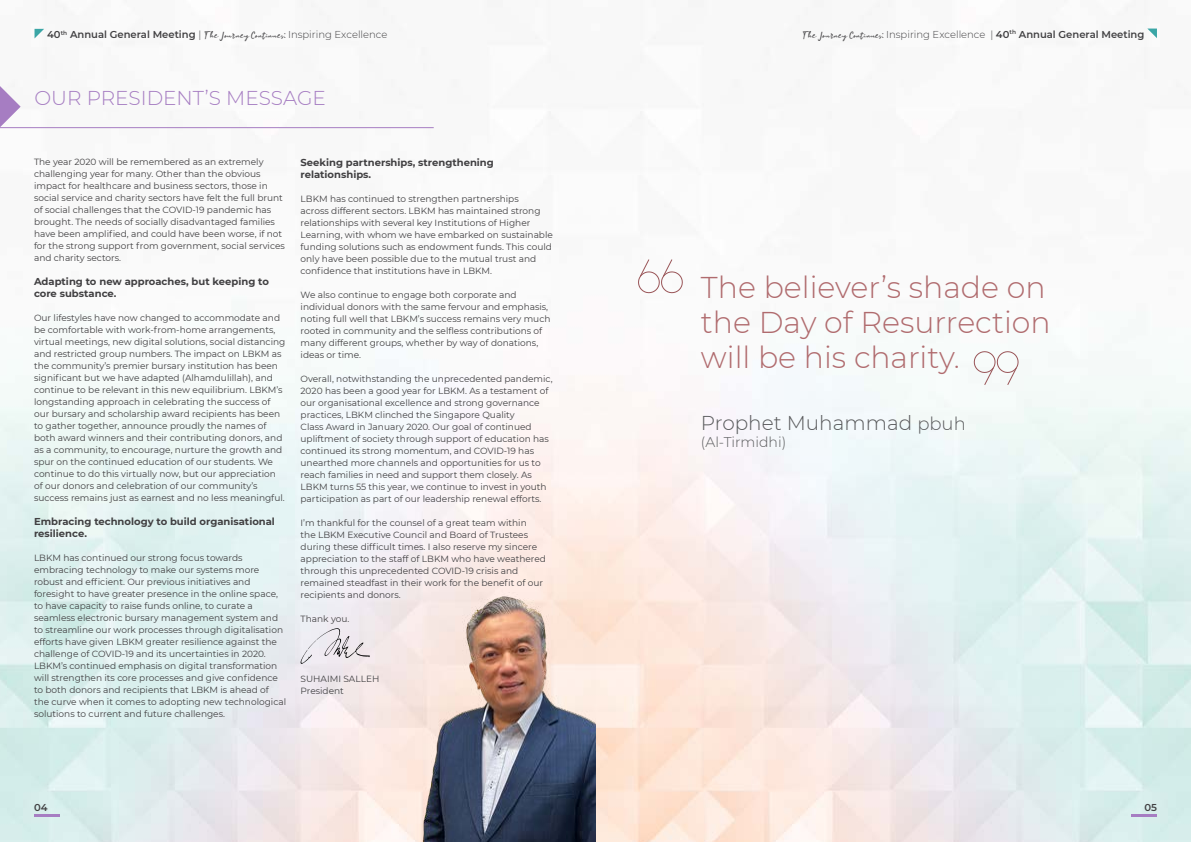
<style>
.page{position:relative;width:1191px;height:842px;background:#fff}
.page>*{position:absolute;margin:0;border:0;box-sizing:border-box;transform-origin:0 0}
.t1{font:300 30px/35px "Montserrat";color:#b06b6e}
.t2{font:300 20px "Montserrat";color:#a67dc2}
.t3{font:300 20px "Montserrat";color:#58595b}
.t4{font:300 14px "Montserrat";color:#58595b}
.t5{font:11px "a Amenity Kits";color:#414042}
.t6{font:700 10px/12px "Montserrat";color:#414042}
.t7{font:600 10px "Montserrat";color:#414042}
.t8{font:9px/12px "Montserrat";color:#414042}
.s1{font-weight:300}
.s2{font-family:"a Amenity Kits";font-weight:400;font-size:11px}
.s3{font-family:"Dosis";font-weight:400;font-size:11px}
.s4{font-family:"Dosis"}
.s5{font-family:"Montserrat";font-weight:300;font-size:10px}
.s6{font-size:18px}
</style>
<div class="page">
<img style="left:0;top:4px;width:1191px;height:838px">
<svg style="left:636px;top:258px;width:49px;height:36px"></svg>
<svg style="left:971px;top:350px;width:49px;height:36px"></svg>
<svg style="left:0;top:86px;width:21px;height:41px"></svg>
<hr style="left:0;top:127px;width:434px;height:1px;background:#a67dc2">
<img style="left:422px;top:592px;width:173px;height:250px">
<svg style="left:300px;top:628px;width:70px;height:36px;background:#e0dbe0"></svg>
<svg style="left:35px;top:29px;width:9px;height:9px"></svg>
<svg style="left:1147px;top:29px;width:10px;height:9px"></svg>
<hr style="left:1131px;top:814px;width:26px;height:2px;background:#a67dc2">
<hr style="left:35px;top:814px;width:25px;height:2px;background:#a67dc2">
<p class="t7" style="left:47px;top:27px;width:342px">40<sup>th</sup> Annual General Meeting <span class="s1">|</span> <span class="s2">The Journey Continues</span><span class="s3">:</span> <span class="s1">Inspiring Excellence</span></p>
<p class="t7" style="left:990px;top:27px;width:155px"><span class="s1">|</span> 40<sup>th</sup> Annual General Meeting</p>
<p class="t5" style="left:802px;top:30px;width:185px">The Journey Continues<span class="s4">:</span> <span class="s5">Inspiring Excellence</span></p>
<h2 class="t2" style="left:35px;top:84px;width:293px">OUR PRESIDENT’S MESSAGE</h2>
<p class="t8" style="left:34px;top:155px;width:252px">The year 2020 will be remembered as an extremely challenging year for many. Other than the obvious impact for healthcare and business sectors, those in social service and charity sectors have felt the full brunt of social challenges that the COVID-19 pandemic has brought. The needs of socially disadvantaged families have been amplified, and could have been worse, if not for the strong support from government, social services and charity sectors.</p>
<p class="t6" style="left:34px;top:275px;width:236px">Adapting to new approaches, but keeping to core substance.</p>
<p class="t8" style="left:34px;top:311px;width:253px">Our lifestyles have now changed to accommodate and be comfortable with work-from-home arrangements, virtual meetings, new digital solutions, social distancing and restricted group numbers. The impact on LBKM as the community’s premier bursary institution has been significant but we have adapted (Alhamdulillah), and continue to be relevant in this new equilibrium. LBKM’s longstanding approach in celebrating the success of our bursary and scholarship award recipients has been to gather together, announce proudly the names of both award winners and their contributing donors, and as a community, to encourage, nurture the growth and spur on the continued education of our students. We continue to do this virtually now, but our appreciation of our donors and celebration of our community’s success remains just as earnest and no less meaningful.</p>
<p class="t6" style="left:34px;top:515px;width:242px">Embracing technology to build organisational resilience.</p>
<p class="t8" style="left:34px;top:551px;width:254px">LBKM has continued our strong focus towards embracing technology to make our systems more robust and efficient. Our previous initiatives and foresight to have greater presence in the online space, to have capacity to raise funds online, to curate a seamless electronic bursary management system and to streamline our work processes through digitalisation efforts have given LBKM greater resilience against the challenge of COVID-19 and its uncertainties in 2020.<br>LBKM’s continued emphasis on digital transformation will strengthen its core processes and give confidence to both donors and recipients that LBKM is ahead of the curve when it comes to adopting new technological solutions to current and future challenges.</p>
<p class="t6" style="left:300px;top:156px;width:195px">Seeking partnerships, strengthening relationships.</p>
<p class="t8" style="left:300px;top:192px;width:254px">LBKM has continued to strengthen partnerships<br>across different sectors. LBKM has maintained strong relationships with several key Institutions of Higher Learning, with whom we have embarked on sustainable funding solutions such as endowment funds. This could only have been possible due to the mutual trust and confidence that institutions have in LBKM.</p>
<p class="t8" style="left:300px;top:288px;width:251px">We also continue to engage both corporate and individual donors with the same fervour and emphasis, noting full well that LBKM’s success remains very much rooted in community and the selfless contributions of many different groups, whether by way of donations, ideas or time.</p>
<p class="t8" style="left:300px;top:372px;width:254px">Overall, notwithstanding the unprecedented pandemic, 2020 has been a good year for LBKM. As a testament of our organisational excellence and strong governance practices, LBKM clinched the Singapore Quality<br>Class Award in January 2020. Our goal of continued upliftment of society through support of education has continued its strong momentum, and COVID-19 has unearthed more channels and opportunities for us to reach families in need and support them closely. As LBKM turns 55 this year, we continue to invest in youth participation as part of our leadership renewal efforts.</p>
<p class="t8" style="left:300px;top:516px;width:247px">I’m thankful for the counsel of a great team within<br>the LBKM Executive Council and Board of Trustees during these difficult times. I also reserve my sincere appreciation to the staff of LBKM who have weathered through this unprecedented COVID-19 crisis and remained steadfast in their work for the benefit of our recipients and donors.</p>
<p class="t8" style="left:300px;top:612px;width:50px">Thank you.</p>
<p class="t8" style="left:300px;top:672px;width:80px">SUHAIMI SALLEH<br>President</p>
<h1 class="t1" style="left:701px;top:269px;width:351px">The believer’s shade on the Day of Resurrection will be his charity.</h1>
<h2 class="t3" style="left:701px;top:409px;width:266px">Prophet Muhammad <span class="s6">pbuh</span></h2>
<h3 class="t4" style="left:701px;top:432px;width:87px">(Al-Tirmidhi)</h3>
<p class="t7" style="left:34px;top:800px;width:15px">04</p>
<p class="t7" style="left:1144px;top:800px;width:14px">05</p>
</div>
